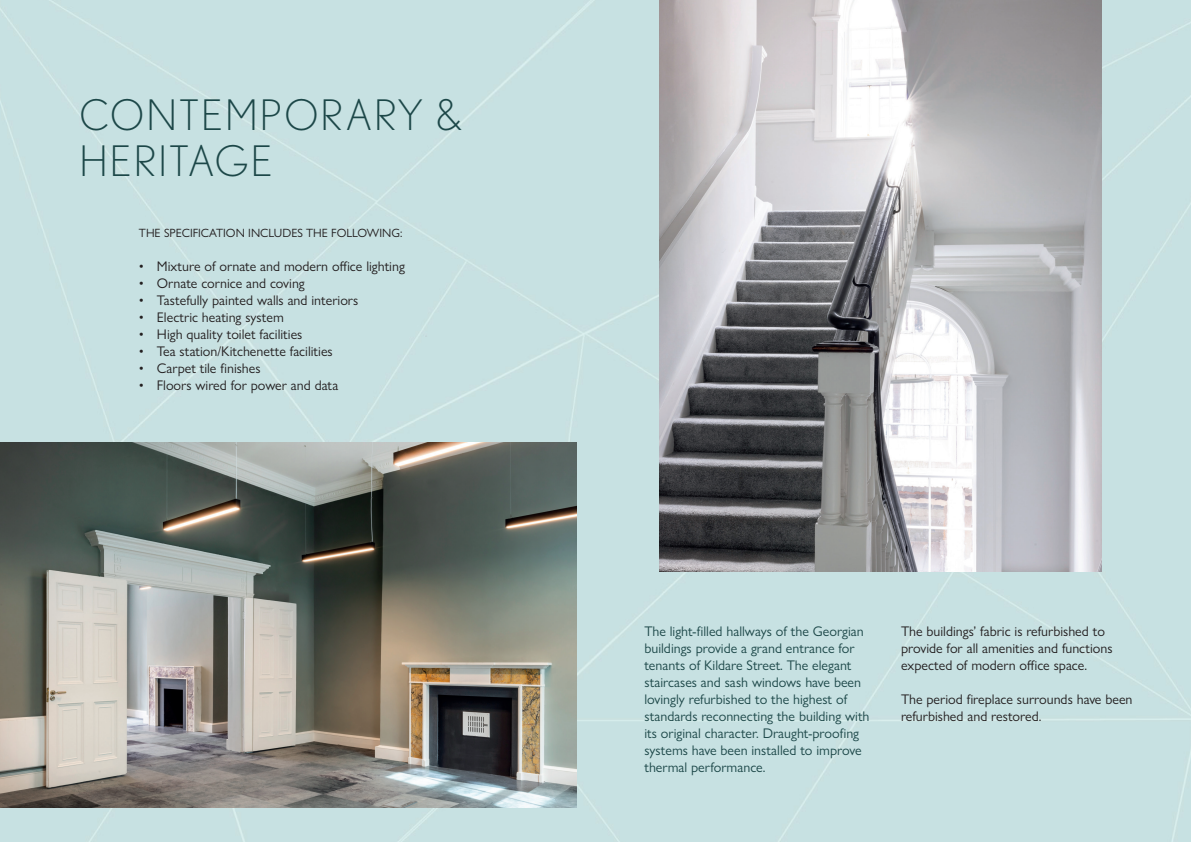
<style>
.page{position:relative;width:1191px;height:842px;background:#c7e1e2}
.page>*{position:absolute;margin:0;border:0;box-sizing:border-box;transform-origin:0 0}
.t1{font:300 42px/46px "Nobel";letter-spacing:.05em;color:#1c4748}
.t2{font:14px/17px "Gill Sans Nova";color:#231f20}
.t3{font:14px/17px "Gill Sans Nova";color:#1c4748}
.t4{font:12px "Gill Sans Nova";color:#231f20}
</style>
<div class="page">
<img style="left:659px;top:0;width:442px;height:571px">
<img style="left:0;top:443px;width:576px;height:365px">
<h1 class="t1" style="left:79px;top:92px;width:384px">CONTEMPORARY &amp;<br>HERITAGE</h1>
<p class="t4" style="left:139px;top:226px;width:265px">THE SPECIFICATION INCLUDES THE FOLLOWING:</p>
<p class="t2" style="left:139px;top:258px;width:267px">• Mixture of ornate and modern office lighting</p>
<p class="t2" style="left:139px;top:275px;width:167px">• Ornate cornice and coving</p>
<p class="t2" style="left:139px;top:292px;width:221px">• Tastefully painted walls and interiors</p>
<p class="t2" style="left:139px;top:309px;width:146px">• Electric heating system</p>
<p class="t2" style="left:139px;top:326px;width:165px">• High quality toilet facilities</p>
<p class="t2" style="left:139px;top:343px;width:195px">• Tea station/Kitchenette facilities</p>
<p class="t2" style="left:139px;top:360px;width:123px">• Carpet tile finishes</p>
<p class="t2" style="left:139px;top:377px;width:201px">• Floors wired for power and data</p>
<p class="t3" style="left:644px;top:622px;width:227px">The light-filled hallways of the Georgian buildings provide a grand entrance for tenants of Kildare Street. The elegant staircases and sash windows have been lovingly refurbished to the highest of standards reconnecting the building with its original character. Draught-proofing systems have been installed to improve thermal performance.</p>
<p class="t2" style="left:901px;top:622px;width:213px">The buildings’ fabric is refurbished to provide for all amenities and functions expected of modern office space.</p>
<p class="t2" style="left:901px;top:690px;width:233px">The period fireplace surrounds have been refurbished and restored.</p>
</div>
